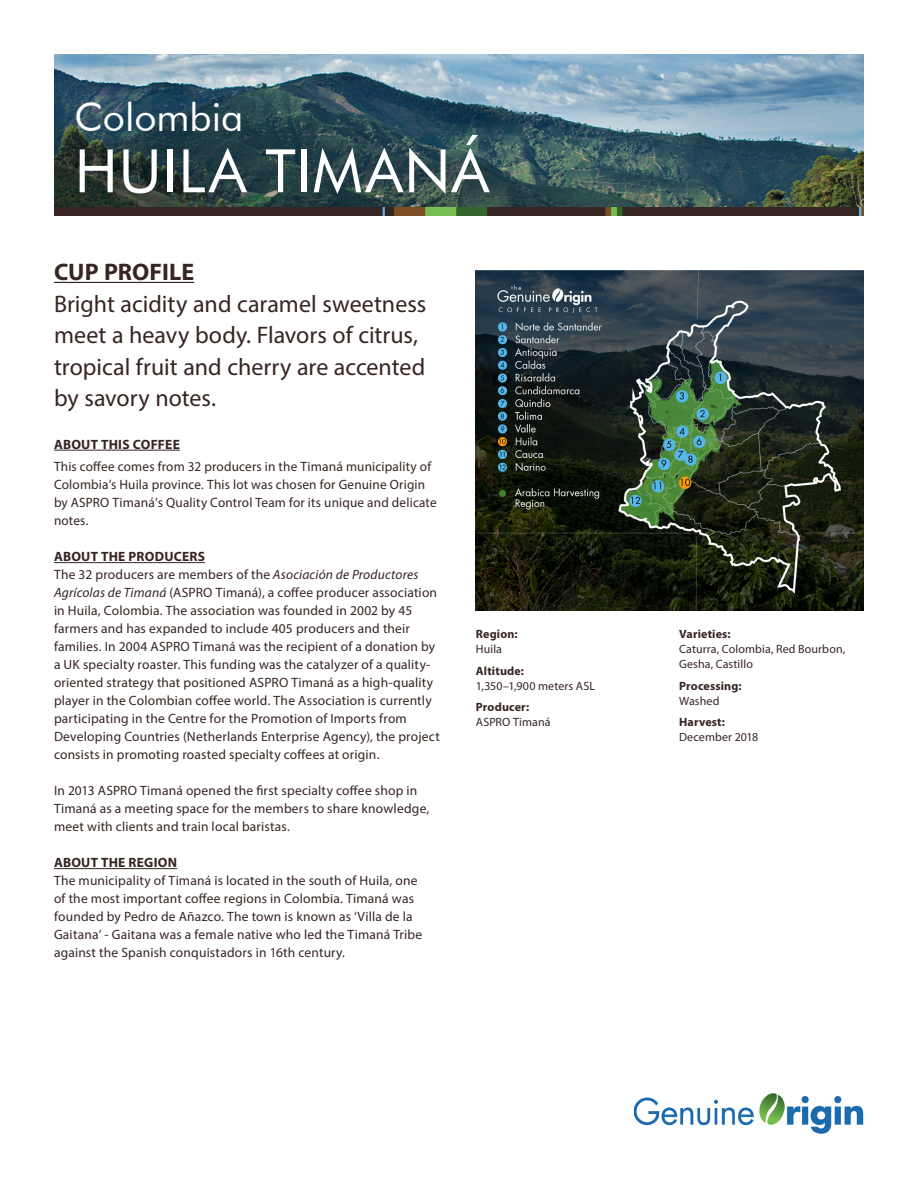
<style>
.page{position:relative;width:918px;height:1188px;background:#fff}
.page>*{position:absolute;margin:0;border:0;box-sizing:border-box;transform-origin:0 0}
.t1{font:60px "Futura BT";letter-spacing:.01em;color:#fff}
.t2{font:39px "Futura BT";color:#fff}
.Region-Descr{font:24px/31.5px "Myriad Pro";color:#362523}
.Region-Descr-2{font:13.5px/18px "Myriad Pro";letter-spacing:.015em;color:#362523}
.Region-Descr-3{font:12px/15px "Myriad Pro";letter-spacing:.01em;color:#362523}
.Region-Descr-4{font:700 12px/15px "Myriad Pro";letter-spacing:.015em;color:#362523}
.s1{font-weight:700}
.s2{font-style:italic}
.s3{font-weight:400}
</style>
<div class="page">
<img style="left:634px;top:1093px;width:230px;height:41px">
<hr style="left:54px;top:282px;width:140px;height:1px;background:#362523">
<hr style="left:54px;top:450px;width:126px;height:1px;background:#362523">
<hr style="left:54px;top:562px;width:151px;height:1px;background:#362523">
<hr style="left:54px;top:868px;width:123px;height:1px;background:#362523">
<img style="left:476px;top:270px;width:388px;height:340px">
<img style="left:54px;top:54px;width:810px;height:162px">
<p class="t2" style="left:75px;top:93px;width:170px">Colombia</p>
<p class="t1" style="left:75px;top:135px;width:416px">HUILA TIMANÁ</p>
<p class="Region-Descr" style="left:54px;top:256px;width:374px"><span class="s1">CUP PROFILE<br></span>Bright acidity and caramel sweetness meet a heavy body. Flavors of citrus, tropical fruit and cherry are accented by savory notes.</p>
<p class="Region-Descr-2" style="left:54px;top:433px;width:379px;line-height:22.5px"><span class="s1">ABOUT THIS COFFEE<br></span>This coffee comes from 32 producers in the Timaná municipality of</p>
<p class="Region-Descr-2" style="left:54px;top:476px;width:384px">Colombia’s Huila province. This lot was chosen for Genuine Origin by ASPRO Timaná’s Quality Control Team for its unique and delicate notes.</p>
<p class="Region-Descr-2" style="left:54px;top:548px;width:387px"><span class="s1">ABOUT THE PRODUCERS<br></span>The 32 producers are members of the <span class="s2">Asociación de Productores Agrícolas de Timaná</span> (ASPRO Timaná), a coffee producer association in Huila, Colombia. The association was founded in 2002 by 45 farmers and has expanded to include 405 producers and their families. In 2004 ASPRO Timaná was the recipient of a donation by a UK specialty roaster. This funding was the catalyzer of a quality&shy;oriented strategy that positioned ASPRO Timaná as a high-quality player in the Colombian coffee world. The Association is currently participating in the Centre for the Promotion of Imports from Developing Countries (Netherlands Enterprise Agency), the project consists in promoting roasted specialty coffees at origin.</p>
<p class="Region-Descr-2" style="left:54px;top:782px;width:377px">In 2013 ASPRO Timaná opened the first specialty coffee shop in<br>Timaná as a meeting space for the members to share knowledge, meet with clients and train local baristas.</p>
<p class="Region-Descr-2" style="left:54px;top:854px;width:370px"><span class="s1">ABOUT THE REGION<br></span>The municipality of Timaná is located in the south of Huila, one of the most important coffee regions in Colombia. Timaná was founded by Pedro de Añazco. The town is known as ‘Villa de la Gaitana’ - Gaitana was a female native who led the Timaná Tribe against the Spanish conquistadors in 16th century.</p>
<p class="Region-Descr-4" style="left:476px;top:626px;width:43px">Region:<br><span class="s3">Huila</span></p>
<p class="Region-Descr-3" style="left:476px;top:663px;width:121px"><span class="s1">Altitude:<br></span>1,350–1,900 meters ASL</p>
<p class="Region-Descr-3" style="left:476px;top:700px;width:76px"><span class="s1">Producer:<br></span>ASPRO Timaná</p>
<p class="Region-Descr-3" style="left:679px;top:626px;width:168px"><span class="s1">Varieties:<br></span>Caturra, Colombia, Red Bourbon,<br>Gesha, Castillo</p>
<p class="Region-Descr-4" style="left:679px;top:678px;width:64px">Processing:<br><span class="s3">Washed</span></p>
<p class="Region-Descr-3" style="left:679px;top:715px;width:81px"><span class="s1">Harvest:<br></span>December 2018</p>
</div>
